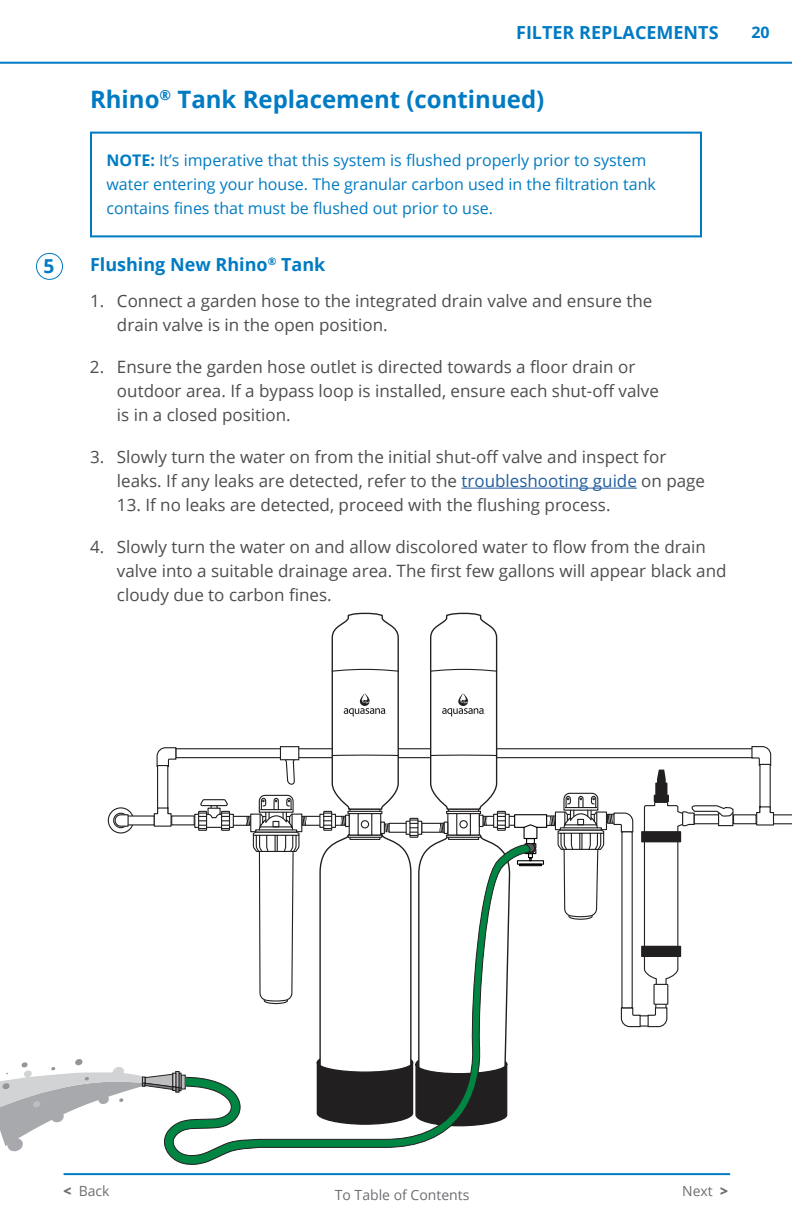
<style>
.page{position:relative;width:792px;height:1224px;background:#fff}
.page>*{position:absolute;margin:0;border:0;box-sizing:border-box;transform-origin:0 0}
.t1{font:700 24px "Open Sans";color:#007bc3}
.t2{font:700 19.2px "Open Sans";color:#007bc3}
.t3{font:700 18px "Open Sans";color:#007bc3}
.t4{font:17px/24px "Open Sans";color:#4d4d4f}
.t5{font:16px/24px "Open Sans";color:#007bc3}
.t6{font:700 16px "Open Sans";color:#007bc3}
.t7{font:14px "Open Sans";color:#6d6e71}
.s1{font-weight:700}
.s2{color:#215e9e}
.s3{font-weight:800}
</style>
<div class="page">
<hr style="left:0;top:62px;width:792px;height:2px;background:#007bc3">
<div style="left:36px;top:253px;width:27px;height:27px;border:1px solid #007bc3;border-radius:50%"></div>
<hr style="left:461px;top:488px;width:176px;height:1px;background:#215e9e">
<div style="left:90px;top:132px;width:612px;height:105px;border:2px solid #007bc3"></div>
<div style="left:175px;top:748px;width:579px;height:10px;background:#fff;border:1px solid #221f20"></div>
<div style="left:300px;top:816px;width:33px;height:10px;background:#fff;border:1px solid #221f20"></div>
<div style="left:230px;top:816px;width:22px;height:10px;background:#fff;border:1px solid #221f20"></div>
<svg style="left:246px;top:794px;width:61px;height:382px"></svg>
<svg style="left:194px;top:814px;width:40px;height:14px"></svg>
<div style="left:221px;top:811px;width:9px;height:20px;border:1px solid #221f20"></div>
<div style="left:198px;top:811px;width:9px;height:20px;border:1px solid #221f20"></div>
<svg style="left:199px;top:799px;width:31px;height:30px"></svg>
<div style="left:733px;top:814px;width:24px;height:10px;background:#fff;border:1px solid #221f20"></div>
<svg style="left:751px;top:746px;width:21px;height:20px"></svg>
<div style="left:759px;top:764px;width:12px;height:51px;background:#fff;border:1px solid #221f20"></div>
<svg style="left:756px;top:805px;width:36px;height:21px"></svg>
<svg style="left:108px;top:808px;width:25px;height:25px"></svg>
<div style="left:108px;top:807px;width:26px;height:27px;border:1px solid #221f20;border-radius:50%"></div>
<div style="left:113px;top:813px;width:16px;height:15px;border:1px solid #221f20;border-radius:50%"></div>
<svg style="left:171px;top:815px;width:24px;height:10px"></svg>
<svg style="left:156px;top:747px;width:21px;height:21px"></svg>
<div style="left:157px;top:765px;width:11px;height:51px;background:#fff;border:1px solid #221f20"></div>
<svg style="left:114px;top:806px;width:58px;height:21px"></svg>
<svg style="left:279px;top:746px;width:21px;height:39px"></svg>
<svg style="left:167px;top:844px;width:149px;height:321px"></svg>
<hr style="left:181px;top:1075px;width:4px;height:14px;background:#bcbec0">
<div style="left:181px;top:1075px;width:5px;height:14px;border:1px solid #231f20"></div>
<svg style="left:0;top:1059px;width:181px;height:93px"></svg>
<svg style="left:316px;top:612px;width:418px;height:564px"></svg>
<hr style="left:64px;top:1173px;width:666px;height:2px;background:#007bc3">
<p class="t2" style="left:44px;top:253px;width:12px">5</p>
<p class="t3" style="left:516px;top:20px;width:204px">FILTER REPLACEMENTS</p>
<p class="t6" style="left:751px;top:20px;width:20px">20</p>
<h1 class="t1" style="left:90px;top:83px;width:456px">Rhino<sup>®</sup> Tank Replacement (continued)</h1>
<p class="t5" style="left:106px;top:148px;width:551px"><span class="s1">NOTE:</span> It’s imperative that this system is flushed properly prior to system water entering your house. The granular carbon used in the filtration tank contains fines that must be flushed out prior to use.</p>
<p class="t3" style="left:90px;top:252px;width:237px">Flushing New Rhino<sup>®</sup> Tank</p>
<p class="t4" style="left:117px;top:288px;width:537px;text-indent:-27px">1. Connect a garden hose to the integrated drain valve and ensure the drain valve is in the open position.</p>
<p class="t4" style="left:117px;top:354px;width:543px;text-indent:-27px">2. Ensure the garden hose outlet is directed towards a floor drain or outdoor area. If a bypass loop is installed, ensure each shut-off valve is in a closed position.</p>
<p class="t4" style="left:117px;top:444px;width:590px;text-indent:-27px">3. Slowly turn the water on from the initial shut-off valve and inspect for leaks. If any leaks are detected, refer to the <span class="s2">troubleshooting guide</span> on page</p>
<p class="t4" style="left:117px;top:492px;width:495px">13. If no leaks are detected, proceed with the flushing process.</p>
<p class="t4" style="left:117px;top:534px;width:611px;text-indent:-27px">4. Slowly turn the water on and allow discolored water to flow from the drain valve into a suitable drainage area. The first few gallons will appear black and cloudy due to carbon fines.</p>
<p class="t7" style="left:64px;top:1181px;width:48px"><span class="s3">&lt;</span> Back</p>
<p class="t7" style="left:682px;top:1181px;width:47px">Next <span class="s3">&gt;</span></p>
<p class="t7" style="left:335px;top:1185px;width:136px">To Table of Contents</p>
</div>
